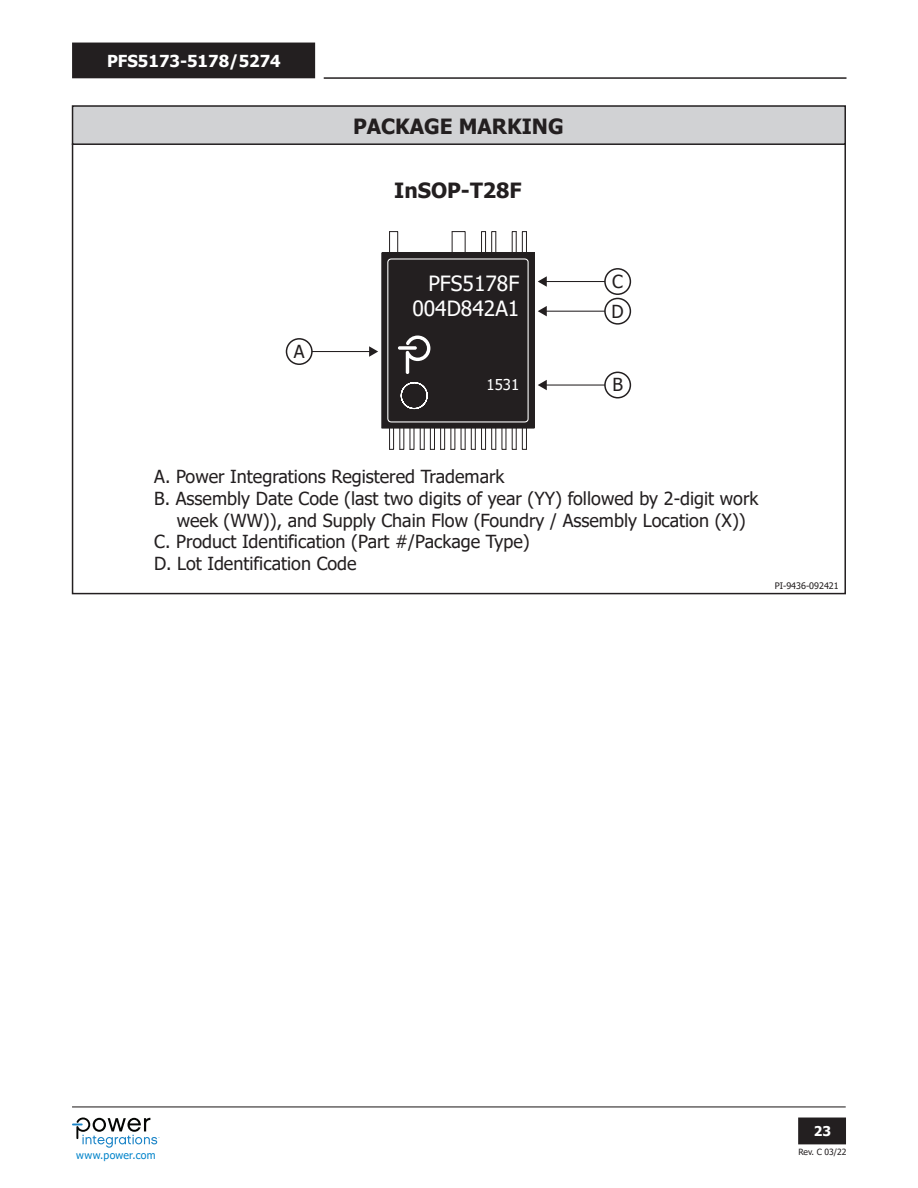
<style>
.page{position:relative;width:918px;height:1188px;background:#fff}
.page>*{position:absolute;margin:0;border:0;box-sizing:border-box;transform-origin:0 0}
.t1{font:700 21px "Tahoma";color:#231f20}
.t2{font:21px/25.2px "Tahoma";color:#fff;text-align:right}
.t3{font:18px/29.7px "Tahoma";color:#231f20}
.t4{font:700 16.5px "Tahoma";color:#fff}
.t5{font:15px "Tahoma";color:#fff}
.t6{font:700 13.5px "Tahoma";color:#fff}
.t7{font:10.5px "Tahoma";letter-spacing:.03em;color:#0083ca}
.t8{font:9px "Tahoma";color:#231f20}
.t9{font:8.55px "Tahoma";color:#231f20}
</style>
<div class="page">
<hr style="left:72px;top:1106px;width:774px;height:1px;background:#231f20">
<hr style="left:324px;top:77px;width:523px;height:2px;background:#231f20">
<div style="left:799px;top:1118px;width:46px;height:26px;background:#231f20"></div>
<div style="left:798px;top:1118px;width:48px;height:26px;border:2px solid #231f20"></div>
<div style="left:73px;top:43px;width:241px;height:35px;background:#231f20"></div>
<svg style="left:72px;top:1118px;width:88px;height:30px"></svg>
<div style="left:73px;top:106px;width:772px;height:38px;background:#d1d2d4"></div>
<div style="left:72px;top:105px;width:774px;height:40px;border:1px solid #231f20"></div>
<hr style="left:312px;top:351px;width:59px;height:1px;background:#231f20">
<svg style="left:369px;top:346px;width:9px;height:11px"></svg>
<hr style="left:545px;top:385px;width:60px;height:1px;background:#231f20">
<svg style="left:538px;top:380px;width:9px;height:10px"></svg>
<hr style="left:545px;top:281px;width:60px;height:1px;background:#231f20">
<svg style="left:538px;top:276px;width:9px;height:11px"></svg>
<hr style="left:545px;top:311px;width:60px;height:1px;background:#231f20">
<svg style="left:538px;top:306px;width:9px;height:10px"></svg>
<div style="left:286px;top:338px;width:27px;height:27px;border:1px solid #231f20;border-radius:50%"></div>
<div style="left:604px;top:372px;width:27px;height:26px;border:1px solid #231f20;border-radius:50%"></div>
<div style="left:604px;top:268px;width:27px;height:27px;border:1px solid #231f20;border-radius:50%"></div>
<div style="left:604px;top:298px;width:27px;height:27px;border:1px solid #231f20;border-radius:50%"></div>
<div style="left:382px;top:253px;width:152px;height:175px;background:#231f20"></div>
<div style="left:381px;top:252px;width:154px;height:176px;border:1px solid #231f20"></div>
<svg style="left:387px;top:231px;width:142px;height:219px"></svg>
<p class="t4" style="left:107px;top:50px;width:175px">PFS5173-5178/5274</p>
<p class="t3" style="left:294px;top:337px;width:12px">A</p>
<p class="t1" style="left:353px;top:112px;width:212px">PACKAGE MARKING</p>
<p class="t1" style="left:394px;top:176px;width:129px">InSOP-T28F</p>
<p class="t2" style="left:412px;top:271px;width:108px">PFS5178F<br>004D842A1</p>
<p class="t5" style="left:487px;top:374px;width:34px">1531</p>
<p class="t3" style="left:612px;top:267px;width:14px">C<br>D</p>
<p class="t3" style="left:612px;top:371px;width:12px">B</p>
<p class="t3" style="left:154px;top:463px;width:352px">A. Power Integrations Registered Trademark</p>
<p class="t3" style="left:154px;top:485px;width:606px">B. Assembly Date Code (last two digits of year (YY) followed by 2-digit work</p>
<p class="t3" style="left:177px;top:506px;width:570px">week (WW)), and Supply Chain Flow (Foundry / Assembly Location (X))</p>
<p class="t3" style="left:154px;top:528px;width:377px">C. Product Identification (Part #/Package Type)</p>
<p class="t3" style="left:154px;top:549px;width:204px">D. Lot Identification Code</p>
<p class="t8" style="left:775px;top:579px;width:65px">PI-9436-092421</p>
<p class="t7" style="left:76px;top:1148px;width:81px">www.power.com</p>
<p class="t6" style="left:814px;top:1121px;width:19px">23</p>
<p class="t9" style="left:798px;top:1146px;width:50px">Rev. C 03/22</p>
</div>
